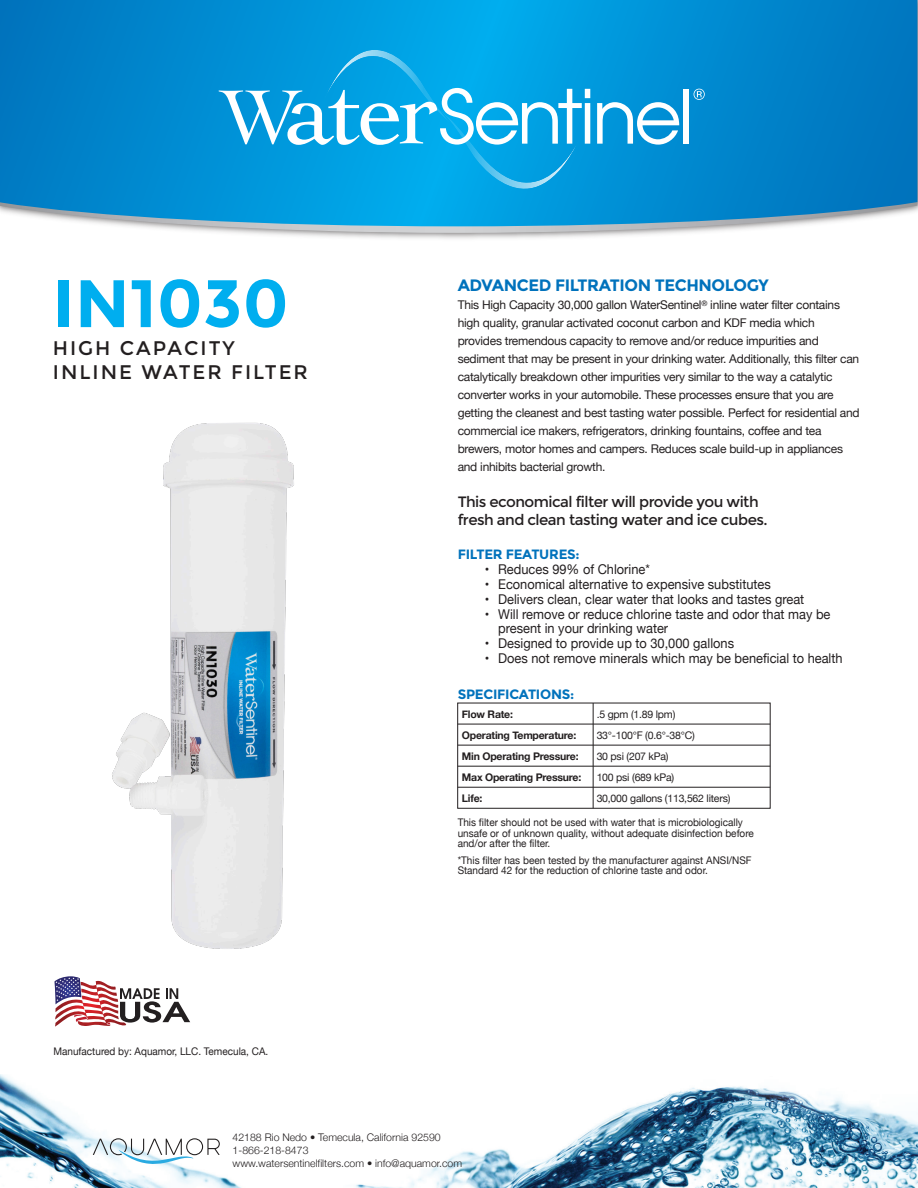
<style>
.page{position:relative;width:918px;height:1188px;background:#fff}
.page>*{position:absolute;margin:0;border:0;box-sizing:border-box;transform-origin:0 0}
.t1{font:700 67.05px "Montserrat";color:#00aeef}
.t2{font:19.65px/23.5px "Montserrat";letter-spacing:.1em;color:#231f20}
.t3{font:700 16.5px "Montserrat";letter-spacing:-.025em;color:#0072bc}
.t4{font:15px/18px "Montserrat";letter-spacing:-.035em;color:#231f20}
.t5{font:13.5px/13.5px "Helvetica Neue";color:#231f20;scale:.95 1}
.t6{font:700 13.5px "Montserrat";letter-spacing:-.02em;color:#0072bc}
.t7{font:12px/18px "Helvetica Neue";letter-spacing:-.02em;color:#231f20}
.t8{font:10.5px/10.5px "Helvetica Neue";color:#231f20;scale:.95 1}
.t9{font:300 10.5px/12.6px "Helvetica Neue";color:#231f20}
.t10{font:700 10.5px "Helvetica Neue";letter-spacing:-.02em;color:#231f20}
.t11{font:10.5px "Helvetica Neue";letter-spacing:-.02em;color:#231f20}
.t12{font:10.5px "Helvetica Neue";color:#231f20}
</style>
<div class="page">
<svg style="left:54px;top:976px;width:136px;height:51px"></svg>
<svg style="left:114px;top:226px;width:687px;height:7px"></svg>
<svg style="left:0;top:0;width:917px;height:226px;background:#088ccf"></svg>
<svg style="left:219px;top:50px;width:371px;height:139px;background:#22ace6"></svg>
<svg style="left:597px;top:102px;width:82px;height:43px"></svg>
<div style="left:683px;top:89px;width:6px;height:55px;background:#fff"></div>
<svg style="left:694px;top:89px;width:11px;height:11px"></svg>
<div style="left:457px;top:703px;width:314px;height:106px;border:1px solid #231f20"></div>
<hr style="left:458px;top:724px;width:312px;height:1px;background:#231f20">
<hr style="left:458px;top:745px;width:312px;height:1px;background:#231f20">
<hr style="left:458px;top:766px;width:312px;height:1px;background:#231f20">
<hr style="left:458px;top:787px;width:312px;height:1px;background:#231f20">
<hr style="left:593px;top:703px;width:1px;height:105px;background:#231f20">
<img style="left:112px;top:422px;width:182px;height:527px">
<img style="left:1px;top:1075px;width:917px;height:113px">
<svg style="left:93px;top:1138px;width:127px;height:26px"></svg>
<h1 class="t1" style="left:53px;top:264px;width:237px">IN1030</h1>
<h2 class="t2" style="left:53px;top:337px;width:256px">HIGH CAPACITY<br>INLINE WATER FILTER</h2>
<p class="t8" style="left:54px;top:1047px;width:228px">Manufactured by: Aquamor, LLC. Temecula, CA.</p>
<h3 class="t3" style="left:458px;top:276px;width:312px">ADVANCED FILTRATION TECHNOLOGY</h3>
<p class="t7" style="left:458px;top:297px;width:403px">This High Capacity 30,000 gallon WaterSentinel<sup>®</sup> inline water filter contains high quality, granular activated coconut carbon and KDF media which provides tremendous capacity to remove and/or reduce impurities and sediment that may be present in your drinking water. Additionally, this filter can catalytically breakdown other impurities very similar to the way a catalytic converter works in your automobile. These processes ensure that you are getting the cleanest and best tasting water possible. Perfect for residential and commercial ice makers, refrigerators, drinking fountains, coffee and tea brewers, motor homes and campers. Reduces scale build-up in appliances and inhibits bacterial growth.</p>
<p class="t4" style="left:458px;top:493px;width:312px">This economical filter will provide you with fresh and clean tasting water and ice cubes.</p>
<p class="t6" style="left:458px;top:547px;width:124px">FILTER FEATURES:</p>
<p class="t5" style="left:485px;top:564px;width:175px">• Reduces 99% of Chlorine*</p>
<p class="t5" style="left:485px;top:579px;width:303px">• Economical alternative to expensive substitutes</p>
<p class="t5" style="left:485px;top:594px;width:338px">• Delivers clean, clear water that looks and tastes great</p>
<p class="t5" style="left:498px;top:609px;width:351px;text-indent:-14px">• Will remove or reduce chlorine taste and odor that may be present in your drinking water</p>
<p class="t5" style="left:485px;top:637px;width:264px">• Designed to provide up to 30,000 gallons</p>
<p class="t5" style="left:485px;top:652px;width:378px">• Does not remove minerals which may be beneficial to health</p>
<p class="t6" style="left:458px;top:686px;width:118px">SPECIFICATIONS:</p>
<p class="t10" style="left:462px;top:706px;width:53px">Flow Rate:</p>
<p class="t12" style="left:597px;top:707px;width:80px">.5 gpm (1.89 lpm)</p>
<p class="t10" style="left:462px;top:727px;width:116px">Operating Temperature:</p>
<p class="t12" style="left:597px;top:728px;width:100px">33°-100°F (0.6°-38°C)</p>
<p class="t10" style="left:462px;top:748px;width:118px">Min Operating Pressure:</p>
<p class="t11" style="left:597px;top:749px;width:73px">30 psi (207 kPa)</p>
<p class="t10" style="left:462px;top:769px;width:121px">Max Operating Pressure:</p>
<p class="t11" style="left:597px;top:770px;width:79px">100 psi (689 kPa)</p>
<p class="t10" style="left:462px;top:790px;width:22px">Life:</p>
<p class="t11" style="left:597px;top:791px;width:135px">30,000 gallons (113,562 liters)</p>
<p class="t8" style="left:458px;top:818px;width:313px">This filter should not be used with water that is microbiologically unsafe or of unknown quality, without adequate disinfection before and/or after the filter.</p>
<p class="t8" style="left:458px;top:855px;width:311px">*This filter has been tested by the manufacturer against ANSI/NSF<br>Standard 42 for the reduction of chlorine taste and odor.</p>
<p class="t9" style="left:233px;top:1131px;width:231px">42188 Rio Nedo • Temecula, California 92590<br>1-866-218-8473<br>www.watersentinelfilters.com • info@aquamor.com</p>
</div>
